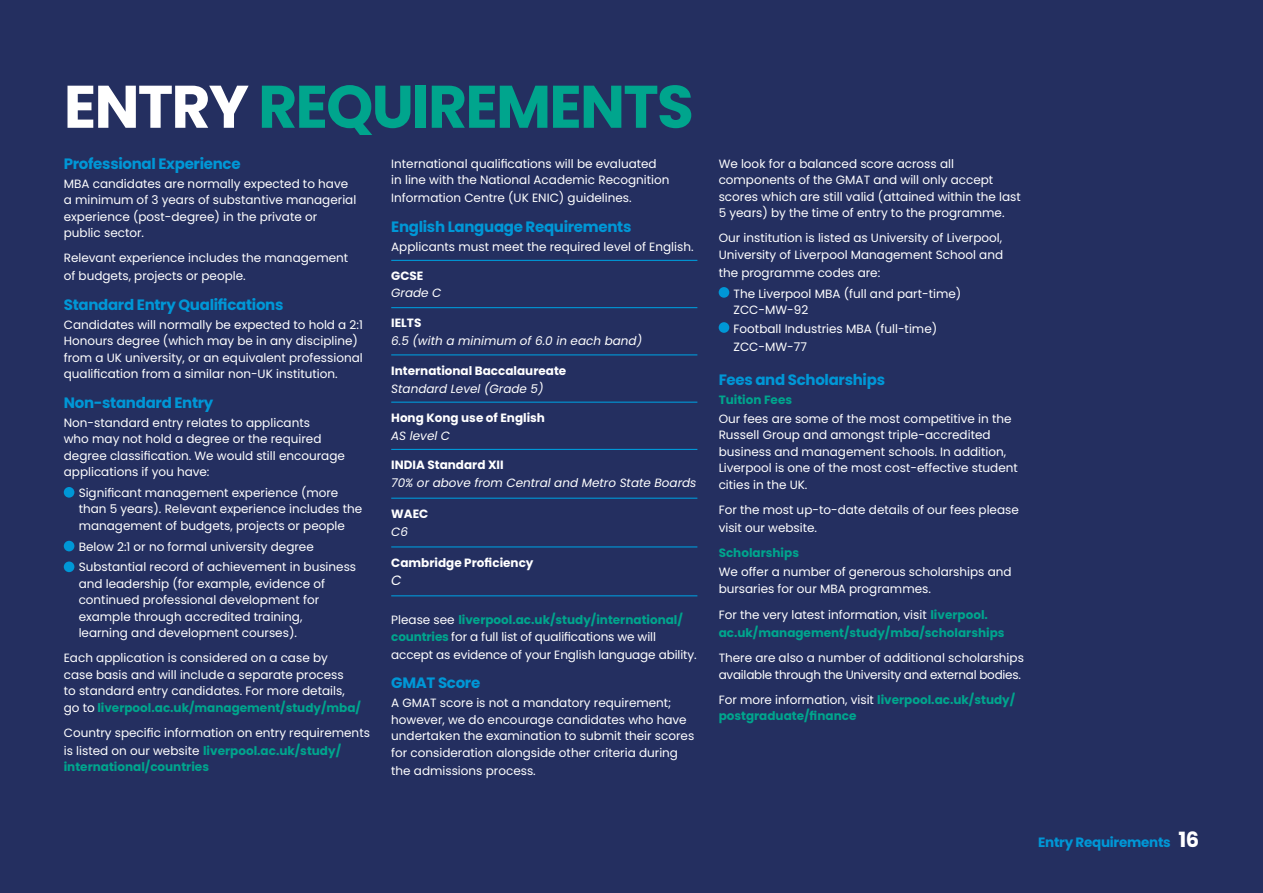
<style>
.page{position:relative;width:1263px;height:893px;background:#242f60}
.page>*{position:absolute;margin:0;border:0;box-sizing:border-box;transform-origin:0 0}
.t1{font:700 60px "Poppins";letter-spacing:-.03em;color:#00a58d}
.t2{font:700 15px "Poppins";letter-spacing:-.02em;color:#0097d6}
.t3{font:700 13.5px "Poppins";letter-spacing:-.02em;color:#0097d6}
.t4{font:italic 13.5px "Poppins";color:#fff}
.t5{font:12px/16.5px "Poppins";color:#fff}
.t6{font:700 12px/16.5px "Poppins";color:#00a58d}
.t7{font:italic 12px "Poppins";color:#fff}
.t8{font:700 12px "Poppins";color:#fff}
.t9{font:12px/16.5px "Poppins";letter-spacing:-.02em;color:#fff}
.s1{color:#fff}
.s2{font-weight:700;color:#00a58d}
.s3{font-weight:400;color:#fff}
.s4{font-size:21px;color:#fff}
</style>
<div class="page">
<div style="left:64px;top:487px;width:10px;height:11px;background:#0097d6;border-radius:50%"></div>
<div style="left:64px;top:541px;width:10px;height:10px;background:#0097d6;border-radius:50%"></div>
<div style="left:64px;top:561px;width:10px;height:11px;background:#0097d6;border-radius:50%"></div>
<hr style="left:391px;top:260px;width:306px;height:1px;background:#0097d6">
<hr style="left:391px;top:307px;width:306px;height:1px;background:#0097d6">
<hr style="left:391px;top:354px;width:306px;height:1px;background:#0097d6">
<hr style="left:391px;top:402px;width:306px;height:1px;background:#0097d6">
<hr style="left:391px;top:449px;width:306px;height:1px;background:#0097d6">
<hr style="left:391px;top:498px;width:306px;height:1px;background:#0097d6">
<hr style="left:391px;top:546px;width:306px;height:1px;background:#0097d6">
<hr style="left:391px;top:595px;width:306px;height:1px;background:#0097d6">
<div style="left:719px;top:287px;width:10px;height:11px;background:#0097d6;border-radius:50%"></div>
<div style="left:719px;top:322px;width:10px;height:11px;background:#0097d6;border-radius:50%"></div>
<h1 class="t1" style="left:64px;top:72px;width:632px"><span class="s1">ENTRY</span> REQUIREMENTS</h1>
<p class="t2" style="left:64px;top:155px;width:178px">Professional Experience</p>
<p class="t5" style="left:64px;top:175px;width:294px">MBA candidates are normally expected to have a minimum of 3 years of substantive managerial experience (post-degree) in the private or public sector.</p>
<p class="t5" style="left:64px;top:249px;width:286px;line-height:18px">Relevant experience includes the management of budgets, projects or people.</p>
<p class="t2" style="left:64px;top:296px;width:221px">Standard Entry Qualifications</p>
<p class="t5" style="left:64px;top:316px;width:301px">Candidates will normally be expected to hold a 2:1<br>Honours degree (which may be in any discipline) from a UK university, or an equivalent professional qualification from a similar non-UK institution.</p>
<p class="t2" style="left:64px;top:394px;width:151px">Non-standard Entry</p>
<p class="t5" style="left:64px;top:414px;width:283px">Non-standard entry relates to applicants<br>who may not hold a degree or the required degree classification. We would still encourage applications if you have:</p>
<p class="t5" style="left:79px;top:484px;width:285px">Significant management experience (more than 5 years). Relevant experience includes the management of budgets, projects or people</p>
<p class="t5" style="left:79px;top:536px;width:279px;line-height:20.7px">Below 2:1 or no formal university degree<br>Substantial record of achievement in business</p>
<p class="t5" style="left:79px;top:575px;width:248px">and leadership (for example, evidence of continued professional development for example through accredited training, learning and development courses).</p>
<p class="t5" style="left:64px;top:650px;width:299px">Each application is considered on a case by<br>case basis and will include a separate process<br>to standard entry candidates. For more details, go to <span class="s2">liverpool.ac.uk/management/study/mba/</span></p>
<p class="t5" style="left:64px;top:724px;width:308px;line-height:18px">Country specific information on entry requirements is listed on our website <span class="s2">liverpool.ac.uk/study/</span></p>
<p class="t6" style="left:64px;top:759px;width:147px">international/countries</p>
<p class="t5" style="left:391px;top:156px;width:280px">International qualifications will be evaluated in line with the National Academic Recognition</p>
<p class="t5" style="left:391px;top:190px;width:242px">Information Centre (UK ENIC) guidelines.</p>
<p class="t2" style="left:391px;top:218px;width:242px">English Language Requirements</p>
<p class="t5" style="left:391px;top:239px;width:304px">Applicants must meet the required level of English.</p>
<p class="t8" style="left:391px;top:269px;width:34px">GCSE</p>
<p class="t7" style="left:391px;top:286px;width:52px">Grade C</p>
<p class="t8" style="left:391px;top:316px;width:32px">IELTS</p>
<p class="t7" style="left:391px;top:334px;width:252px">6.5 (with a minimum of 6.0 in each band)</p>
<p class="t8" style="left:391px;top:364px;width:177px">International Baccalaureate</p>
<p class="t7" style="left:391px;top:382px;width:154px">Standard Level (Grade 5)</p>
<p class="t8" style="left:391px;top:411px;width:155px">Hong Kong use of English</p>
<p class="t7" style="left:391px;top:429px;width:61px">AS level C</p>
<p class="t8" style="left:391px;top:458px;width:114px">INDIA Standard XII</p>
<p class="t7" style="left:391px;top:476px;width:307px">70% or above from Central and Metro State Boards</p>
<p class="t8" style="left:391px;top:507px;width:39px">WAEC</p>
<p class="t7" style="left:391px;top:525px;width:18px">C6</p>
<p class="t8" style="left:391px;top:556px;width:144px">Cambridge Proficiency</p>
<p class="t4" style="left:391px;top:572px;width:12px">C</p>
<p class="t6" style="left:391px;top:612px;width:293px"><span class="s3">Please see</span> liverpool.ac.uk/study/international/ countries <span class="s3">for a full list of qualifications we will</span></p>
<p class="t5" style="left:391px;top:646px;width:307px">accept as evidence of your English language ability.</p>
<p class="t2" style="left:391px;top:674px;width:91px">GMAT Score</p>
<p class="t5" style="left:391px;top:695px;width:305px">A GMAT score is not a mandatory requirement; however, we do encourage candidates who have undertaken the examination to submit their scores for consideration alongside other criteria during</p>
<p class="t5" style="left:391px;top:762px;width:146px">the admissions process.</p>
<p class="t5" style="left:719px;top:156px;width:304px">We look for a balanced score across all components of the GMAT and will only accept scores which are still valid (attained within the last 5 years) by the time of entry to the programme.</p>
<p class="t5" style="left:719px;top:230px;width:286px">Our institution is listed as University of Liverpool,<br>University of Liverpool Management School and</p>
<p class="t5" style="left:733px;top:262px;width:229px;line-height:20.7px;text-indent:-15px">the programme codes are:<br>The Liverpool MBA (full and part-time)</p>
<p class="t5" style="left:733px;top:301px;width:205px;line-height:18.3px">ZCC-MW-92<br>Football Industries MBA (full-time)<br>ZCC-MW-77</p>
<p class="t2" style="left:719px;top:371px;width:168px">Fees and Scholarships</p>
<p class="t6" style="left:719px;top:392px;width:75px">Tuition Fees</p>
<p class="t5" style="left:719px;top:410px;width:301px">Our fees are some of the most competitive in the Russell Group and amongst triple-accredited business and management schools. In addition, Liverpool is one of the most cost-effective student cities in the UK.</p>
<p class="t5" style="left:719px;top:501px;width:302px;line-height:18px">For the most up-to-date details of our fees please visit our website.</p>
<p class="t6" style="left:719px;top:545px;width:82px">Scholarships</p>
<p class="t5" style="left:719px;top:564px;width:294px">We offer a number of generous scholarships and bursaries for our MBA programmes.</p>
<p class="t6" style="left:719px;top:606px;width:287px;line-height:18px"><span class="s3">For the very latest information, visit</span> liverpool. ac.uk/management/study/mba/scholarships</p>
<p class="t9" style="left:719px;top:650px;width:307px">There are also a number of additional scholarships available through the University and external bodies.</p>
<p class="t6" style="left:719px;top:691px;width:298px"><span class="s3">For more information, visit</span> liverpool.ac.uk/study/ postgraduate/finance</p>
<p class="t3" style="left:1038px;top:834px;width:163px">Entry Requirements <span class="s4">16</span></p>
</div>
